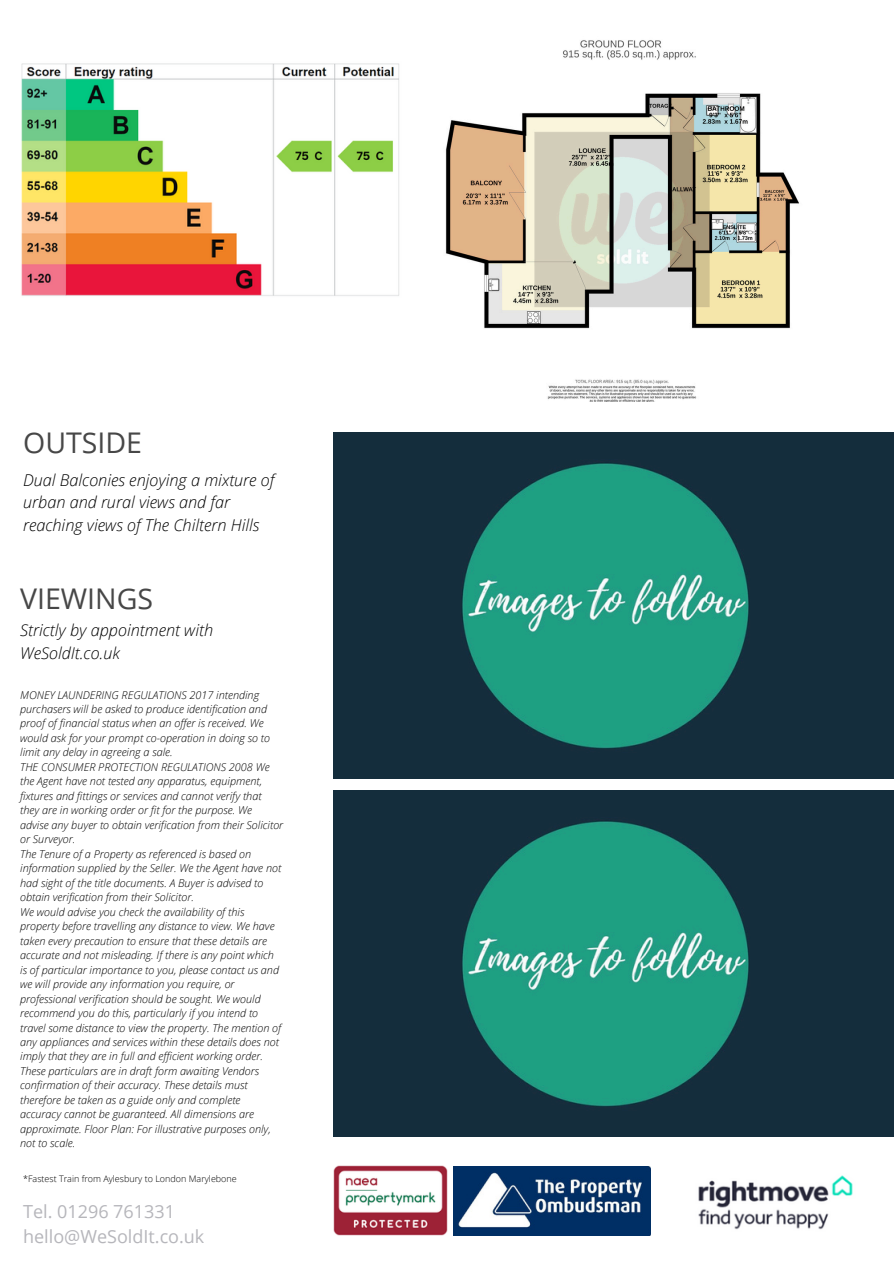
<style>
.page{position:relative;width:894px;height:1264px;background:#fff}
.page>*{position:absolute;margin:0;border:0;box-sizing:border-box;transform-origin:0 0}
.t1{font:28.5px "Open Sans";color:#474747}
.t2{font:18px/24.8px "Open Sans";color:#b6b6bb}
.t3{font:italic 300 16.35px/22.4px "Open Sans";color:#000}
.t4{font:italic 300 10.8px/14.4px "Open Sans";color:#000}
.t5{font:300 9px "Open Sans";color:#000}
</style>
<div class="page">
<img style="left:333px;top:1165px;width:114px;height:70px">
<img style="left:453px;top:1166px;width:197px;height:69px">
<img style="left:698px;top:1175px;width:155px;height:55px">
<img style="left:445px;top:40px;width:354px;height:361px">
<img style="left:333px;top:790px;width:560px;height:346px">
<img style="left:333px;top:432px;width:560px;height:346px">
<img style="left:21px;top:63px;width:378px;height:233px">
<p class="t1" style="left:23px;top:422px;width:120px">OUTSIDE</p>
<h2 class="t3" style="left:23px;top:468px;width:253px">Dual Balconies enjoying a mixture of urban and rural views and far reaching views of The Chiltern Hills</h2>
<h2 class="t1" style="left:20px;top:578px;width:134px">VIEWINGS</h2>
<h2 class="t3" style="left:20px;top:618px;width:194px">Strictly by appointment with<br>WeSoldIt.co.uk</h2>
<h1 class="t4" style="left:20px;top:687px;width:264px">MONEY LAUNDERING REGULATIONS 2017 intending purchasers will be asked to produce identification and proof of financial status when an offer is received. We would ask for your prompt co-operation in doing so to limit any delay in agreeing a sale.<br>THE CONSUMER PROTECTION REGULATIONS 2008 We the Agent have not tested any apparatus, equipment, fixtures and fittings or services and cannot verify that they are in working order or fit for the purpose. We advise any buyer to obtain verification from their Solicitor or Surveyor.<br>The Tenure of a Property as referenced is based on information supplied by the Seller. We the Agent have not had sight of the title documents. A Buyer is advised to obtain verification from their Solicitor.<br>We would advise you check the availability of this property before travelling any distance to view. We have taken every precaution to ensure that these details are accurate and not misleading. If there is any point which is of particular importance to you, please contact us and we will provide any information you require, or professional verification should be sought. We would recommend you do this, particularly if you intend to travel some distance to view the property. The mention of any appliances and services within these details does not imply that they are in full and efficient working order.<br>These particulars are in draft form awaiting Vendors confirmation of their accuracy. These details must therefore be taken as a guide only and complete accuracy cannot be guaranteed. All dimensions are approximate. Floor Plan: For illustrative purposes only, not to scale.</h1>
<p class="t5" style="left:23px;top:1172px;width:215px">*Fastest Train from Aylesbury to London Marylebone</p>
<p class="t2" style="left:23px;top:1198px;width:183px">Tel. 01296 761331 hello@WeSoldIt.co.uk</p>
</div>
